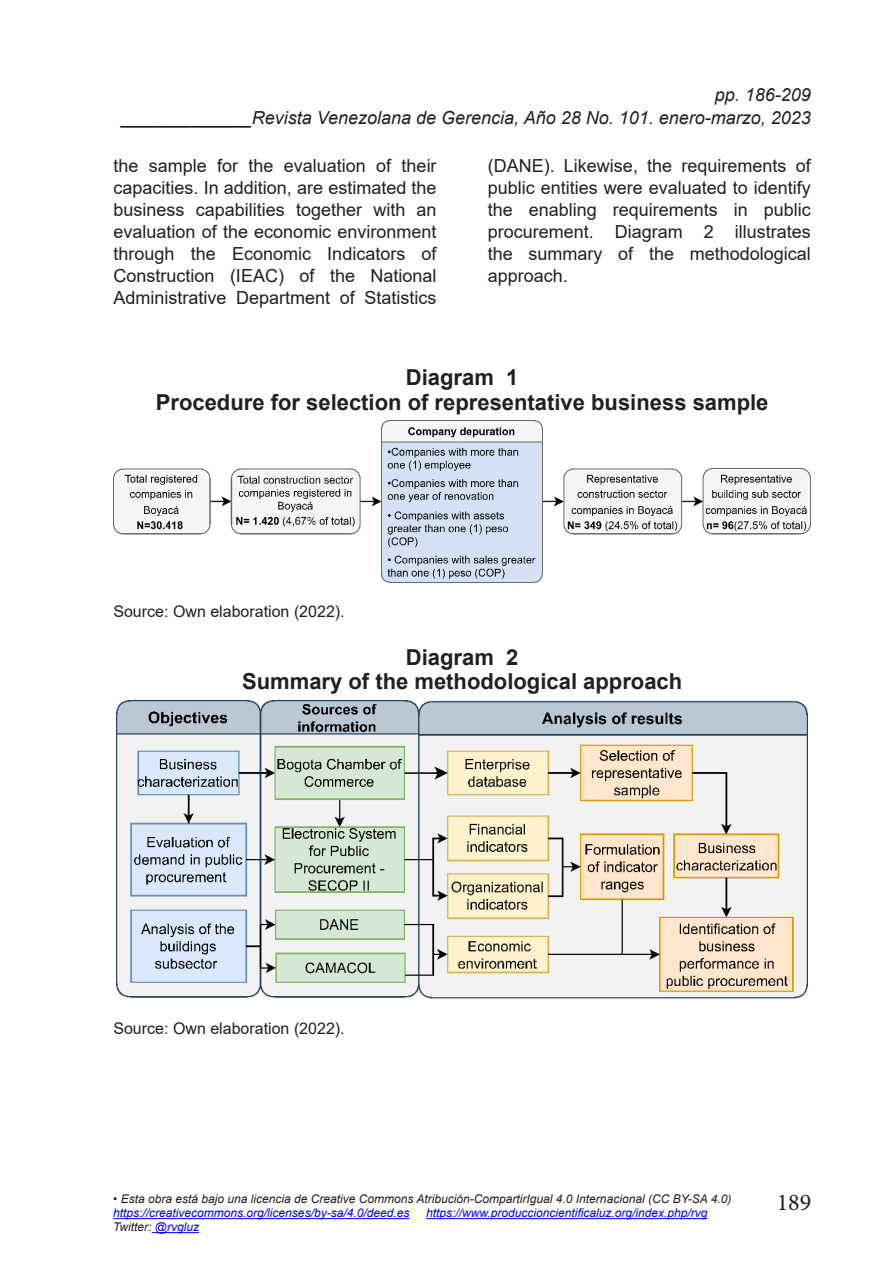
<style>
.page{position:relative;width:879px;height:1276px;background:#fff}
.page>*{position:absolute;margin:0;border:0;box-sizing:border-box;transform-origin:0 0}
.t1{font:24px "Minion Pro";color:#231f20}
.t2{font:700 22px/25.2px "Arial";color:#231f20;text-align:center}
.t3{font:18px/22px "Arial";color:#231f20;text-align:justify}
.t4{font:italic 18px "Arial";color:#231f20}
.t5{font:16px "Arial";color:#231f20}
.t6{font:italic 12px "Arial";color:#231f20}
.t7{font:italic 12px "Arial";color:#00f}
.s1{color:#00f}
</style>
<div class="page">
<hr style="left:113px;top:1218px;width:296px;height:1px;background:#00f">
<hr style="left:426px;top:1218px;width:281px;height:1px;background:#00f">
<hr style="left:152px;top:1232px;width:47px;height:1px;background:#00f">
<img style="left:113px;top:421px;width:698px;height:162px">
<img style="left:116px;top:700px;width:692px;height:298px">
<p class="t4" style="left:715px;top:83px;width:98px">pp. 186-209</p>
<p class="t4" style="left:122px;top:106px;width:691px">_____________Revista Venezolana de Gerencia, Año 28 No. 101. enero-marzo, 2023</p>
<p class="t3" style="left:113px;top:154px;width:325px">the sample for the evaluation of their capacities. In addition, are estimated the business capabilities together with an evaluation of the economic environment through the Economic Indicators of Construction (IEAC) of the National Administrative Department of Statistics</p>
<p class="t3" style="left:488px;top:154px;width:325px">(DANE). Likewise, the requirements of public entities were evaluated to identify the enabling requirements in public procurement. Diagram 2 illustrates the summary of the methodological approach.</p>
<p class="t2" style="left:156px;top:364px;width:614px">Diagram 1<br>Procedure for selection of representative business sample</p>
<p class="t5" style="left:113px;top:600px;width:233px">Source: Own elaboration (2022).</p>
<p class="t2" style="left:242px;top:645px;width:442px;line-height:24px">Diagram 2<br>Summary of the methodological approach</p>
<p class="t5" style="left:113px;top:1017px;width:233px">Source: Own elaboration (2022).</p>
<p class="t6" style="left:113px;top:1191px;width:620px">• Esta obra está bajo una licencia de Creative Commons Atribución-CompartirIgual 4.0 Internacional (CC BY-SA 4.0)</p>
<p class="t7" style="left:113px;top:1205px;width:298px">https://creativecommons.org/licenses/by-sa/4.0/deed.es</p>
<p class="t7" style="left:426px;top:1205px;width:283px">https://www.produccioncientificaluz.org/index.php/rvg</p>
<p class="t6" style="left:113px;top:1219px;width:87px">Twitter: <span class="s1">@rvgluz</span></p>
<h1 class="t1" style="left:777px;top:1186px;width:36px">189</h1>
</div>
